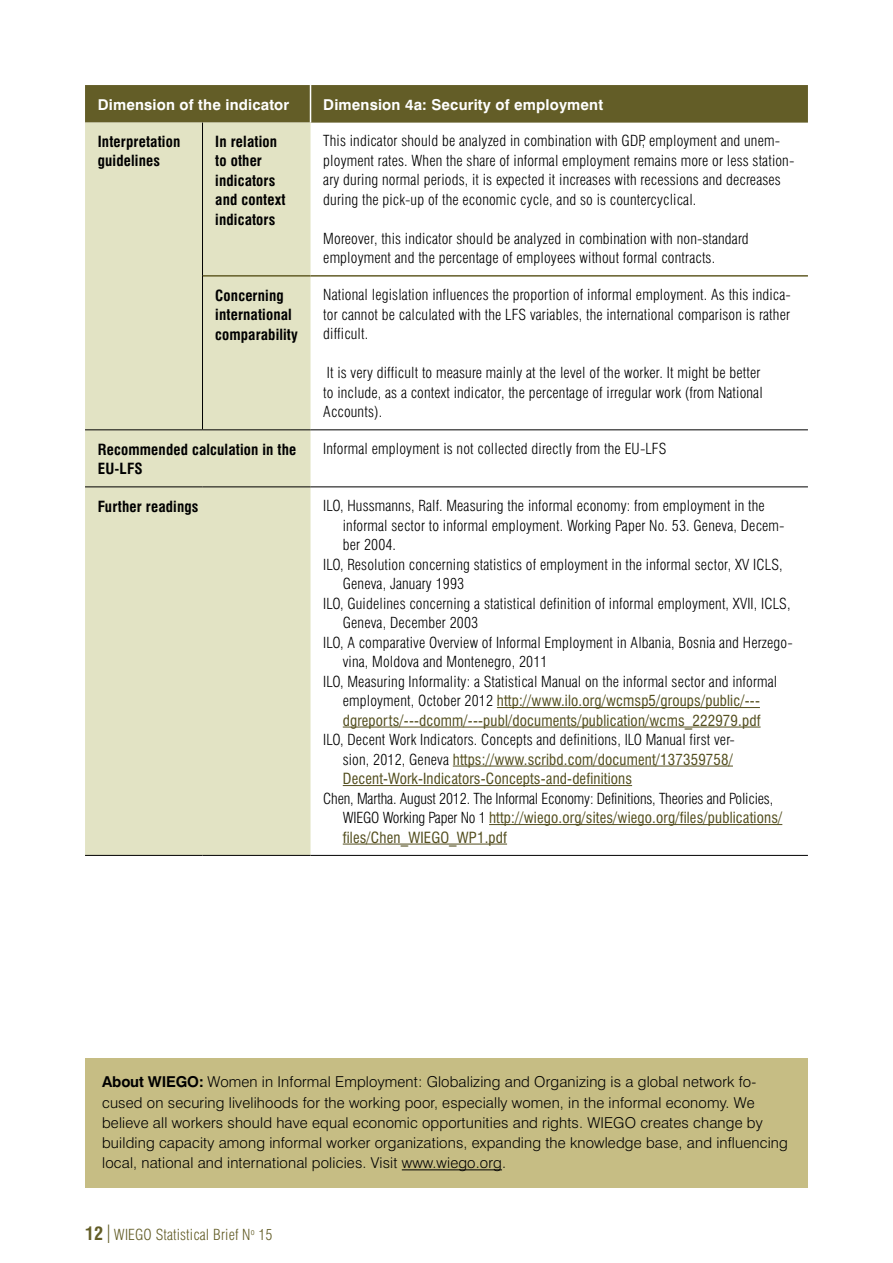
<style>
.page{position:relative;width:893px;height:1263px;background:#fff}
.page>*{position:absolute;margin:0;border:0;box-sizing:border-box;transform-origin:0 0}
.t1{font:300 condensed 15px/19.5px "Swiss 721 BT";letter-spacing:.01em;color:#000}
.t2{font:300 15px/20.2px "Swiss 721 BT";letter-spacing:.01em;color:#000}
.t3{font:condensed 15px/19.5px "Swiss 721 BT";letter-spacing:.01em;color:#534e1e;text-align:justify}
.t4{font:300 condensed 15px/19.5px "Swiss 721 BT";letter-spacing:-.01em;color:#000}
.t5{font:700 condensed 15px/19.5px "Swiss 721 BT";letter-spacing:.01em;color:#000}
.t6{font:700 15px "Swiss 721 BT";letter-spacing:.01em;color:#fff}
.t7{font:300 condensed 15px "Swiss 721 BT";letter-spacing:.01em;color:#635d27}
.s1{font-weight:300;color:#000}
.s2{font-weight:400;color:#534e1e}
.s3{font-weight:700}
.s4{font-weight:700;font-size:18px}
.s5{font-size:24.75px}
</style>
<div class="page">
<div style="left:85px;top:85px;width:723px;height:38px;background:#635d27"></div>
<div style="left:85px;top:123px;width:225px;height:732px;background:#e2e3c4"></div>
<hr style="left:202px;top:123px;width:1px;height:153px;background:#000">
<hr style="left:202px;top:276px;width:1px;height:153px;background:#000">
<hr style="left:85px;top:429px;width:117px;height:1px;background:#000">
<hr style="left:202px;top:429px;width:108px;height:1px;background:#000">
<hr style="left:310px;top:429px;width:498px;height:1px;background:#000">
<hr style="left:85px;top:486px;width:117px;height:1px;background:#000">
<hr style="left:202px;top:486px;width:108px;height:1px;background:#000">
<hr style="left:310px;top:486px;width:498px;height:1px;background:#000">
<hr style="left:85px;top:855px;width:117px;height:1px;background:#000">
<hr style="left:202px;top:855px;width:108px;height:1px;background:#000">
<hr style="left:310px;top:855px;width:498px;height:1px;background:#000">
<hr style="left:310px;top:85px;width:1px;height:38px;background:#fff">
<hr style="left:203px;top:275px;width:107px;height:2px;background:#635d27">
<hr style="left:310px;top:275px;width:498px;height:2px;background:#635d27">
<hr style="left:497px;top:707px;width:263px;height:1px;background:#534e1e">
<hr style="left:343px;top:727px;width:418px;height:1px;background:#534e1e">
<hr style="left:453px;top:766px;width:280px;height:1px;background:#534e1e">
<hr style="left:343px;top:785px;width:289px;height:1px;background:#534e1e">
<hr style="left:489px;top:824px;width:293px;height:1px;background:#534e1e">
<hr style="left:343px;top:844px;width:164px;height:1px;background:#534e1e">
<div style="left:85px;top:1058px;width:723px;height:129px;background:#c6bd84"></div>
<hr style="left:402px;top:1169px;width:100px;height:1px;background:#000">
<p class="t6" style="left:98px;top:95px;width:193px">Dimension of the indicator</p>
<p class="t6" style="left:323px;top:95px;width:281px">Dimension 4a: Security of employment</p>
<p class="t5" style="left:98px;top:131px;width:84px">Interpretation guidelines</p>
<p class="t5" style="left:215px;top:131px;width:72px">In relation to other indicators and context indicators</p>
<p class="t1" style="left:323px;top:131px;width:472px">This indicator should be analyzed in combination with GDP, employment and unem&shy;ployment rates. When the share of informal employment remains more or less station&shy;ary during normal periods, it is expected it increases with recessions and decreases during the pick-up of the economic cycle, and so is countercyclical.</p>
<p class="t1" style="left:323px;top:228px;width:427px">Moreover, this indicator should be analyzed in combination with non-standard employment and the percentage of employees without formal contracts.</p>
<p class="t5" style="left:215px;top:285px;width:84px">Concerning international comparability</p>
<p class="t1" style="left:323px;top:285px;width:469px;text-align:justify">National legislation influences the proportion of informal employment. As this indica&shy;tor cannot be calculated with the LFS variables, the international comparison is rather difficult.</p>
<p class="t1" style="left:323px;top:363px;width:441px">It is very difficult to measure mainly at the level of the worker. It might be better to include, as a context indicator, the percentage of irregular work (from National<br>Accounts).</p>
<p class="t5" style="left:98px;top:439px;width:200px">Recommended calculation in the<br>EU-LFS</p>
<p class="t1" style="left:323px;top:439px;width:345px">Informal employment is not collected directly from the EU-LFS</p>
<p class="t5" style="left:98px;top:496px;width:102px">Further readings</p>
<p class="t1" style="left:323px;top:496px;width:443px">ILO, Hussmanns, Ralf. Measuring the informal economy: from employment in the</p>
<p class="t1" style="left:343px;top:515px;width:443px">informal sector to informal employment. Working Paper No. 53. Geneva, Decem-</p>
<p class="t1" style="left:343px;top:535px;width:55px">ber 2004.</p>
<p class="t1" style="left:323px;top:554px;width:461px">ILO, Resolution concerning statistics of employment in the informal sector, XV ICLS,</p>
<p class="t1" style="left:343px;top:574px;width:123px">Geneva, January 1993</p>
<p class="t1" style="left:323px;top:593px;width:469px">ILO, Guidelines concerning a statistical definition of informal employment, XVII, ICLS,</p>
<p class="t1" style="left:343px;top:613px;width:137px">Geneva, December 2003</p>
<p class="t1" style="left:323px;top:632px;width:471px">ILO, A comparative Overview of Informal Employment in Albania, Bosnia and Herzego-</p>
<p class="t1" style="left:343px;top:652px;width:206px">vina, Moldova and Montenegro, 2011</p>
<p class="t1" style="left:323px;top:671px;width:456px">ILO, Measuring Informality: a Statistical Manual on the informal sector and informal</p>
<p class="t3" style="left:343px;top:691px;width:419px"><span class="s1">employment, October 2012</span> http://www.ilo.org/wcmsp5/groups/public/---</p>
<p class="t3" style="left:343px;top:710px;width:419px">dgreports/---dcomm/---publ/documents/publication/wcms_222979.pdf</p>
<p class="t3" style="left:343px;top:730px;width:393px;text-indent:-20px"><span class="s1">ILO, Decent Work Indicators. Concepts and definitions, ILO Manual first ver&shy;sion, 2012, Geneva</span> https://www.scribd.com/document/137359758/ Decent-Work-Indicators-Concepts-and-definitions</p>
<p class="t4" style="left:343px;top:788px;width:441px;text-indent:-20px">Chen, Martha. August 2012. The Informal Economy: Definitions, Theories and Policies,<br>WIEGO Working Paper No 1 <span class="s2">http://wiego.org/sites/wiego.org/files/publications/ files/Chen_WIEGO_WP1.pdf</span></p>
<p class="t2" style="left:102px;top:1072px;width:687px"><span class="s3">About wiego:</span> Women in Informal Employment: Globalizing and Organizing is a global network fo&shy;cused on securing livelihoods for the working poor, especially women, in the informal economy. We believe all workers should have equal economic opportunities and rights. WIEGO creates change by building capacity among informal worker organizations, expanding the knowledge base, and influencing local, national and international policies. Visit www.wiego.org.</p>
<p class="t7" style="left:85px;top:1226px;width:189px"><span class="s4">12</span> <span class="s5">I</span> WIEGO Statistical Brief N<sup>o</sup> 15</p>
</div>
